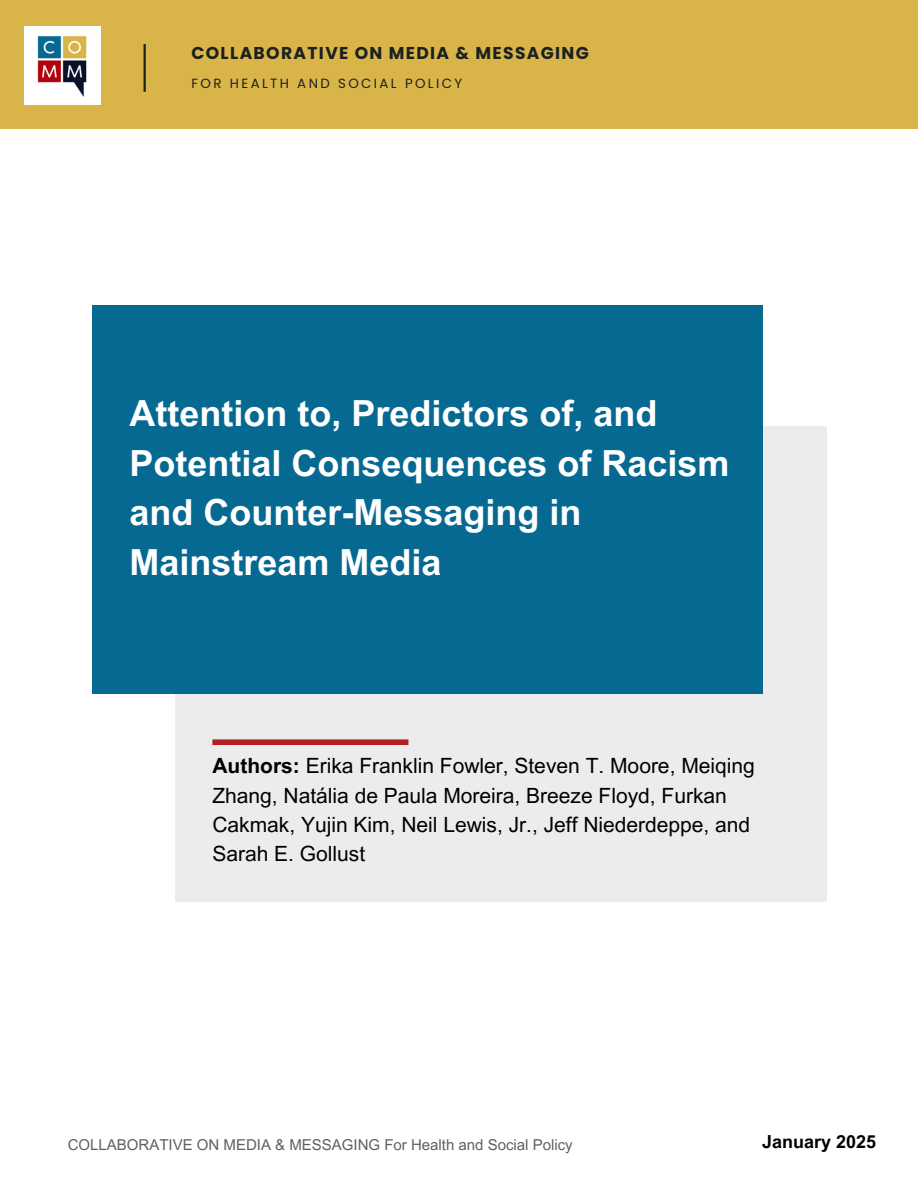
<style>
.page{position:relative;width:918px;height:1188px;background:#fff}
.page>*{position:absolute;margin:0;border:0;box-sizing:border-box;transform-origin:0 0}
.t1{font:700 36px/49.5px "Arial MT Pro";color:#fff}
.t2{font:21px/29.2px "Arial MT Pro";color:#000}
.t3{font:700 18px "Arial MT Pro";color:#000}
.t4{font:700 17.1px "Poppins";letter-spacing:.08em;color:#1c2120}
.t5{font:15px "Arial MT Pro";color:#606060}
.t6{font:13.35px "Poppins";letter-spacing:.18em;color:#1c2120}
.s1{font-weight:700}
</style>
<div class="page">
<div style="left:175px;top:426px;width:651px;height:476px;background:#edecec"></div>
<div style="left:92px;top:305px;width:670px;height:389px;background:#056992"></div>
<div style="left:212px;top:739px;width:196px;height:6px;background:#b11f24"></div>
<div style="left:0;top:0;width:918px;height:128px;background:#d9b449"></div>
<img style="left:24px;top:26px;width:77px;height:79px">
<hr style="left:144px;top:44px;width:2px;height:48px;background:#1c2120">
<p class="t4" style="left:191px;top:41px;width:399px">COLLABORATIVE ON MEDIA &amp; MESSAGING</p>
<p class="t6" style="left:191px;top:74px;width:272px">FOR HEALTH AND SOCIAL POLICY</p>
<h1 class="t1" style="left:130px;top:394px;width:601px">Attention to, Predictors of, and<br>Potential Consequences of Racism and Counter-Messaging in<br>Mainstream Media</h1>
<p class="t2" style="left:212px;top:754px;width:544px"><span class="s1">Authors:</span> Erika Franklin Fowler, Steven T. Moore, Meiqing Zhang, Natália de Paula Moreira, Breeze Floyd, Furkan Cakmak, Yujin Kim, Neil Lewis, Jr., Jeff Niederdeppe, and Sarah E. Gollust</p>
<p class="t5" style="left:68px;top:1139px;width:507px">COLLABORATIVE ON MEDIA &amp; MESSAGING For Health and Social Policy</p>
<p class="t3" style="left:762px;top:1135px;width:116px">January 2025</p>
</div>
